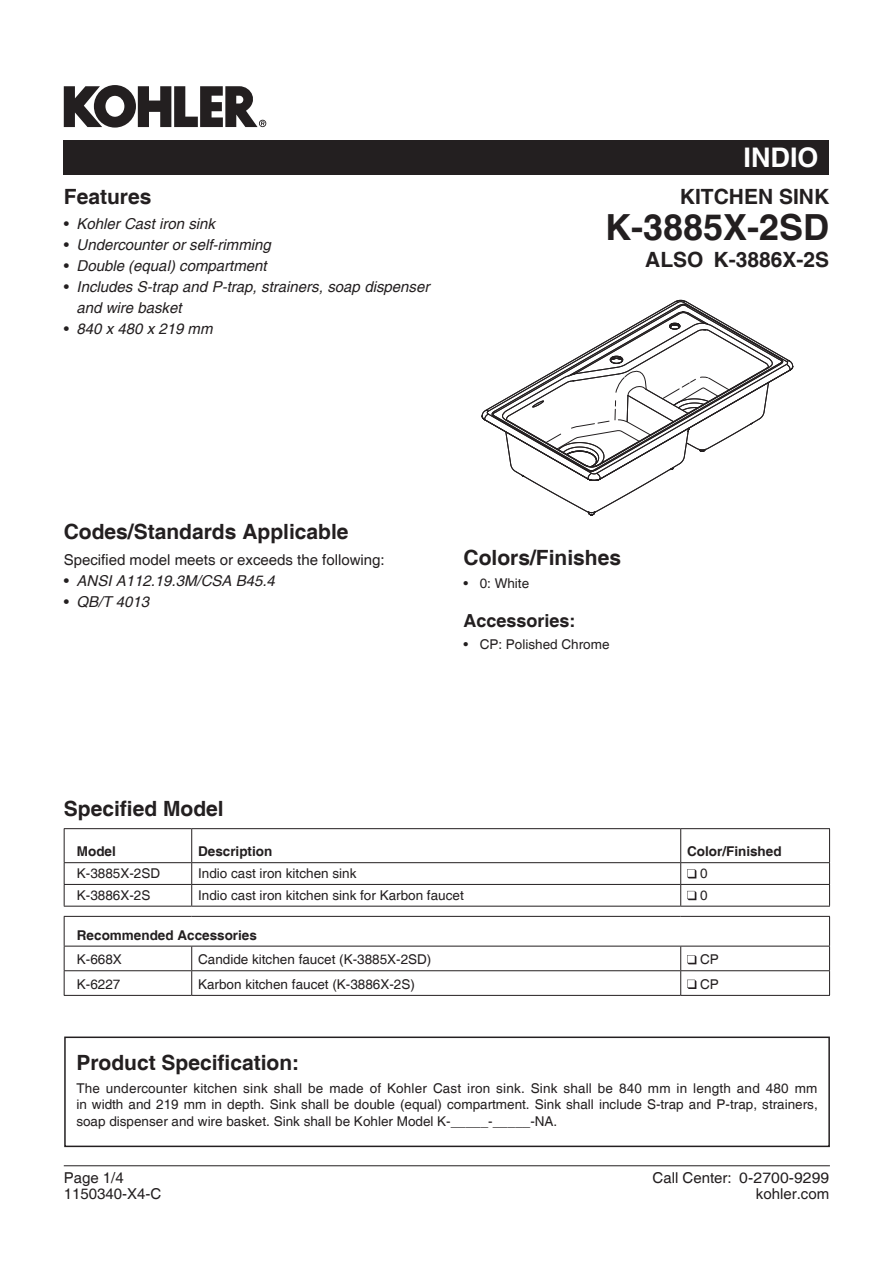
<style>
.page{position:relative;width:893px;height:1263px;background:#fff}
.page>*{position:absolute;margin:0;border:0;box-sizing:border-box;transform-origin:0 0}
._1{font:700 36px "Helvetica";color:#231f20}
.t1{font:700 27px "Helvetica";color:#fff}
._2{font:700 21px "Helvetica";color:#231f20}
._1-2{font:700 21px "Helvetica";color:#231f20}
._2-2{font:700 18px "Helvetica";color:#231f20}
.hevel10{font:italic 15px/21px "Helvetica";color:#231f20}
.hevel10-2{font:15px "Helvetica";color:#231f20}
.hevel10-3{font:13.5px/16.5px "Helvetica";color:#231f20;text-align:justify}
.t2{font:700 13.5px "Helvetica";color:#231f20}
.s1{font-style:normal}
</style>
<div class="page">
<hr style="left:64px;top:1165px;width:766px;height:1px;background:#231f20">
<div style="left:64px;top:140px;width:765px;height:34px;background:#231f20"></div>
<hr style="left:64px;top:884px;width:128px;height:1px;background:#231f20">
<svg style="left:64px;top:863px;width:1px;height:43px"></svg>
<hr style="left:192px;top:884px;width:489px;height:1px;background:#231f20">
<svg style="left:191px;top:863px;width:1px;height:43px"></svg>
<hr style="left:681px;top:884px;width:149px;height:1px;background:#231f20">
<svg style="left:680px;top:863px;width:1px;height:43px"></svg>
<svg style="left:829px;top:863px;width:1px;height:43px"></svg>
<hr style="left:64px;top:906px;width:128px;height:1px;background:#231f20">
<hr style="left:192px;top:906px;width:489px;height:1px;background:#231f20">
<hr style="left:681px;top:906px;width:149px;height:1px;background:#231f20">
<hr style="left:64px;top:828px;width:128px;height:1px;background:#231f20">
<hr style="left:64px;top:829px;width:1px;height:33px;background:#231f20">
<hr style="left:192px;top:828px;width:489px;height:1px;background:#231f20">
<hr style="left:191px;top:829px;width:1px;height:33px;background:#231f20">
<hr style="left:681px;top:828px;width:149px;height:1px;background:#231f20">
<hr style="left:680px;top:829px;width:1px;height:33px;background:#231f20">
<hr style="left:829px;top:829px;width:1px;height:33px;background:#231f20">
<hr style="left:64px;top:862px;width:128px;height:1px;background:#231f20">
<hr style="left:192px;top:862px;width:489px;height:1px;background:#231f20">
<hr style="left:681px;top:862px;width:149px;height:1px;background:#231f20">
<svg style="left:687px;top:869px;width:9px;height:9px"></svg>
<svg style="left:687px;top:891px;width:9px;height:9px"></svg>
<svg style="left:64px;top:85px;width:202px;height:43px"></svg>
<hr style="left:64px;top:916px;width:128px;height:1px;background:#231f20">
<hr style="left:192px;top:916px;width:489px;height:1px;background:#231f20">
<hr style="left:681px;top:916px;width:149px;height:1px;background:#231f20">
<hr style="left:64px;top:946px;width:128px;height:1px;background:#231f20">
<hr style="left:192px;top:946px;width:489px;height:1px;background:#231f20">
<hr style="left:681px;top:946px;width:149px;height:1px;background:#231f20">
<hr style="left:64px;top:970px;width:128px;height:1px;background:#231f20">
<svg style="left:64px;top:917px;width:1px;height:78px"></svg>
<hr style="left:192px;top:970px;width:489px;height:1px;background:#231f20">
<svg style="left:191px;top:946px;width:1px;height:49px"></svg>
<hr style="left:681px;top:970px;width:149px;height:1px;background:#231f20">
<svg style="left:680px;top:946px;width:1px;height:49px"></svg>
<svg style="left:829px;top:917px;width:1px;height:78px"></svg>
<hr style="left:64px;top:995px;width:128px;height:1px;background:#231f20">
<hr style="left:192px;top:995px;width:489px;height:1px;background:#231f20">
<hr style="left:681px;top:995px;width:149px;height:1px;background:#231f20">
<svg style="left:687px;top:955px;width:9px;height:9px"></svg>
<svg style="left:687px;top:980px;width:9px;height:9px"></svg>
<svg style="left:481px;top:300px;width:312px;height:216px"></svg>
<div style="left:64px;top:1036px;width:766px;height:111px;border:2px solid #231f20"></div>
<p class="_2" style="left:64px;top:184px;width:89px">Features</p>
<p class="hevel10" style="left:64px;top:214px;width:153px"><span class="s1">•</span> Kohler Cast iron sink</p>
<p class="hevel10" style="left:64px;top:235px;width:208px"><span class="s1">•</span> Undercounter or self-rimming</p>
<p class="hevel10" style="left:64px;top:256px;width:204px"><span class="s1">•</span> Double (equal) compartment</p>
<p class="hevel10" style="left:77px;top:277px;width:354px;text-indent:-13px"><span class="s1">•</span> Includes S-trap and P-trap, strainers, soap dispenser and wire basket</p>
<p class="hevel10" style="left:64px;top:319px;width:150px"><span class="s1">•</span> 840 x 480 x 219 mm</p>
<p class="t1" style="left:744px;top:141px;width:77px">INDIO</p>
<p class="_1-2" style="left:680px;top:184px;width:151px">KITCHEN SINK</p>
<p class="_1" style="left:605px;top:205px;width:226px">K-3885X-2SD</p>
<p class="_1-2" style="left:645px;top:247px;width:185px">ALSO K-3886X-2S</p>
<p class="_2" style="left:64px;top:519px;width:286px">Codes/Standards Applicable</p>
<p class="hevel10-2" style="left:64px;top:550px;width:322px">Specified model meets or exceeds the following:</p>
<p class="hevel10" style="left:64px;top:570px;width:213px"><span class="s1">•</span> ANSI A112.19.3M/CSA B45.4</p>
<p class="hevel10" style="left:64px;top:591px;width:87px"><span class="s1">•</span> QB/T 4013</p>
<p class="_2" style="left:463px;top:545px;width:159px">Colors/Finishes</p>
<p class="hevel10-3" style="left:463px;top:575px;width:67px">• 0: White</p>
<p class="_2-2" style="left:463px;top:609px;width:114px">Accessories:</p>
<p class="hevel10-3" style="left:463px;top:636px;width:147px">• CP: Polished Chrome</p>
<p class="_2" style="left:64px;top:796px;width:161px">Specified Model</p>
<p class="t2" style="left:77px;top:843px;width:41px">Model</p>
<p class="t2" style="left:198px;top:843px;width:76px">Description</p>
<p class="t2" style="left:687px;top:843px;width:96px">Color/Finished</p>
<p class="hevel10-3" style="left:77px;top:866px;width:85px">K-3885X-2SD</p>
<p class="hevel10-3" style="left:198px;top:866px;width:160px">Indio cast iron kitchen sink</p>
<p class="hevel10-3" style="left:700px;top:866px;width:9px">0</p>
<p class="hevel10-3" style="left:77px;top:888px;width:75px">K-3886X-2S</p>
<p class="hevel10-3" style="left:198px;top:888px;width:267px">Indio cast iron kitchen sink for Karbon faucet</p>
<p class="hevel10-3" style="left:700px;top:888px;width:9px">0</p>
<p class="t2" style="left:77px;top:927px;width:182px">Recommended Accessories</p>
<p class="hevel10-3" style="left:77px;top:952px;width:47px">K-668X</p>
<p class="hevel10-3" style="left:198px;top:952px;width:235px">Candide kitchen faucet (K-3885X-2SD)</p>
<p class="hevel10-3" style="left:700px;top:952px;width:20px">CP</p>
<p class="hevel10-3" style="left:77px;top:976px;width:45px">K-6227</p>
<p class="hevel10-3" style="left:198px;top:976px;width:218px">Karbon kitchen faucet (K-3886X-2S)</p>
<p class="hevel10-3" style="left:700px;top:976px;width:20px">CP</p>
<p class="_2" style="left:76px;top:1050px;width:224px">Product Specification:</p>
<p class="hevel10-3" style="left:76px;top:1080px;width:743px">The undercounter kitchen sink shall be made of Kohler Cast iron sink. Sink shall be 840 mm in length and 480 mm in width and 219 mm in depth. Sink shall be double (equal) compartment. Sink shall include S-trap and P-trap, strainers, soap dispenser and wire basket. Sink shall be Kohler Model K-_____-_____-NA.</p>
<p class="hevel10-2" style="left:64px;top:1169px;width:62px">Page 1/4</p>
<p class="hevel10-2" style="left:64px;top:1185px;width:99px">1150340-X4-C</p>
<p class="hevel10-2" style="left:652px;top:1169px;width:178px">Call Center: 0-2700-9299</p>
<p class="hevel10-2" style="left:756px;top:1185px;width:75px">kohler.com</p>
</div>
